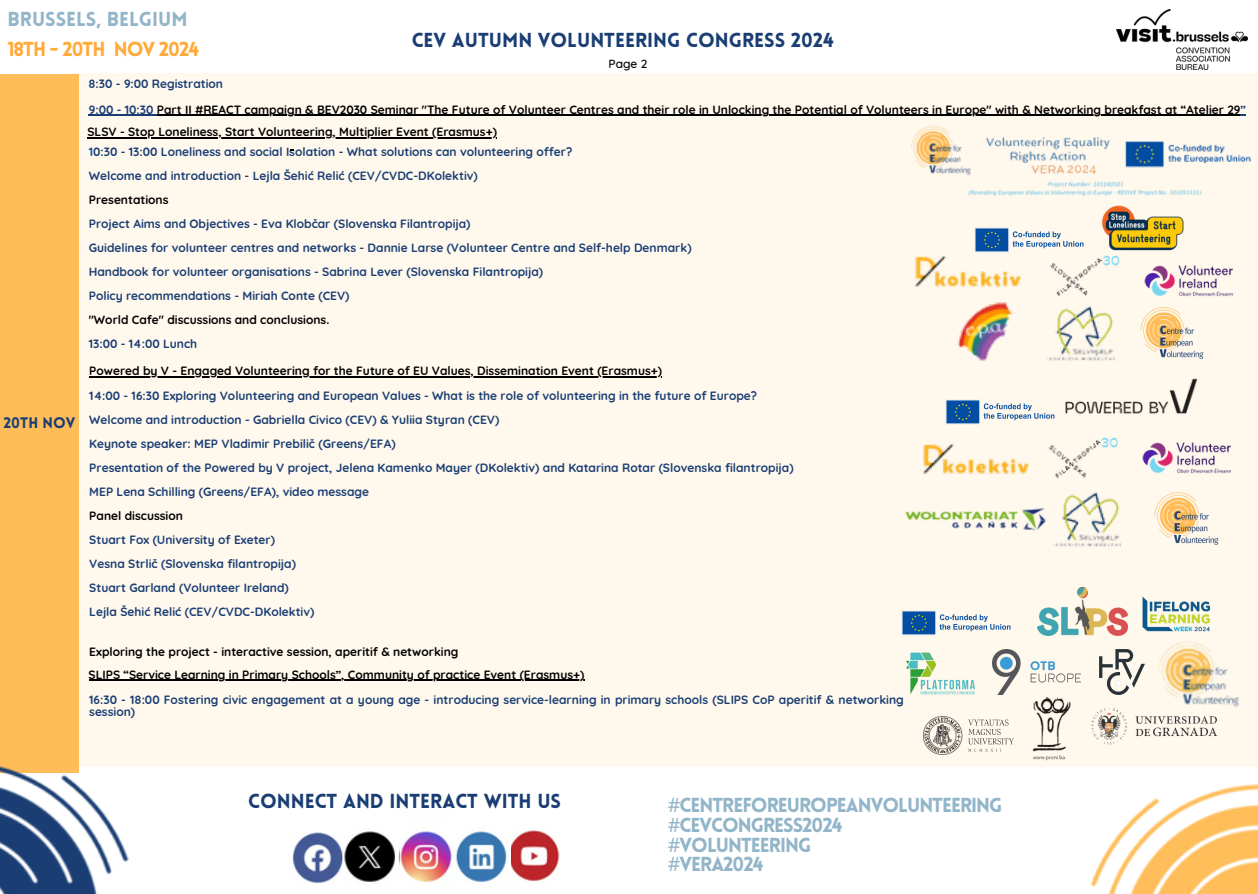
<style>
.page{position:relative;width:1258px;height:894px;background:#fff}
.page>*{position:absolute;margin:0;border:0;box-sizing:border-box;transform-origin:0 0}
.t1{font:900 19.8px/19.8px "Lovelo";letter-spacing:-.05em;color:#92b5c9}
.t2{font:900 19.8px "Lovelo";color:#1a3e74}
.t3{font:900 19.8px "Lovelo";letter-spacing:-.05em;color:#ffaa39}
.t4{font:900 19.8px "Lovelo";color:#92b5c9}
.t5{font:900 15px "Lovelo";color:#1a3e74}
.t6{font:700 12px/12px "Quicksand";color:#1a3e74}
.t7{font:700 12px "Quicksand";color:#000}
.t8{font:500 12px "Quicksand";color:#000}
.s1{color:#1a3e74}
.s2{color:#094ca4}
.s3{font-family:"Noto Sans";font-weight:400}
</style>
<div class="page">
<div style="left:74px;top:73px;width:1184px;height:693px;background:#fff8ed"></div>
<div style="left:0;top:74px;width:79px;height:698px;background:#ffbd59"></div>
<img style="left:0;top:765px;width:134px;height:128px">
<img style="left:1102px;top:205px;width:82px;height:46px">
<img style="left:1065px;top:378px;width:133px;height:36px">
<img style="left:1050px;top:250px;width:75px;height:47px">
<img style="left:957px;top:302px;width:56px;height:59px">
<img style="left:1047px;top:306px;width:68px;height:55px">
<img style="left:1140px;top:307px;width:64px;height:52px">
<img style="left:1144px;top:265px;width:89px;height:32px">
<img style="left:923px;top:444px;width:106px;height:30px">
<img style="left:1048px;top:437px;width:70px;height:42px">
<img style="left:1053px;top:492px;width:68px;height:55px">
<img style="left:1142px;top:442px;width:89px;height:32px">
<img style="left:1154px;top:492px;width:65px;height:53px">
<img style="left:905px;top:508px;width:141px;height:23px">
<img style="left:915px;top:256px;width:106px;height:31px">
<img style="left:1037px;top:587px;width:90px;height:48px">
<img style="left:1083px;top:766px;width:175px;height:127px">
<img style="left:399px;top:831px;width:53px;height:51px">
<img style="left:292px;top:832px;width:51px;height:51px">
<img style="left:511px;top:830px;width:48px;height:51px">
<img style="left:1142px;top:596px;width:68px;height:36px">
<img style="left:1159px;top:642px;width:80px;height:64px">
<img style="left:1100px;top:649px;width:45px;height:45px">
<img style="left:993px;top:649px;width:88px;height:45px">
<img style="left:906px;top:652px;width:69px;height:43px">
<img style="left:923px;top:716px;width:90px;height:38px">
<img style="left:1032px;top:697px;width:39px;height:63px">
<img style="left:1091px;top:701px;width:133px;height:44px">
<img style="left:974px;top:228px;width:117px;height:24px">
<hr style="left:89px;top:115px;width:68px;height:1px;background:#1a3e74">
<hr style="left:157px;top:115px;width:1083px;height:1px;background:#000">
<hr style="left:89px;top:376px;width:573px;height:1px;background:#000">
<hr style="left:87px;top:137px;width:410px;height:1px;background:#000">
<hr style="left:89px;top:679px;width:495px;height:1px;background:#000">
<img style="left:902px;top:611px;width:109px;height:24px">
<img style="left:945px;top:400px;width:110px;height:24px">
<img style="left:1116px;top:9px;width:131px;height:61px">
<img style="left:910px;top:114px;width:341px;height:82px">
<img style="left:344px;top:831px;width:55px;height:51px">
<img style="left:455px;top:831px;width:52px;height:51px">
<h1 class="t4" style="left:8px;top:12px;width:181px">BRUSSELS, BELGIUM</h1>
<p class="t3" style="left:8px;top:41px;width:193px">18TH - 20TH NOV 2024</p>
<h2 class="t6" style="left:89px;top:77px;width:136px">8:30 - 9:00 Registration</h2>
<h1 class="t2" style="left:412px;top:32px;width:424px">CEV AUTUMN VOLUNTEERING CONGRESS 2024</h1>
<p class="t8" style="left:608px;top:56px;width:40px">Page 2</p>
<p class="t7" style="left:89px;top:102px;width:1158px"><span class="s1">9:00 - 10:30</span> Part II #REACT campaign &amp; BEV2030 Seminar "The Future of Volunteer Centres and their role in Unlocking the Potential of Volunteers in Europe" with &amp; Networking breakfast at “Atelier 29<span class="s1">”</span></p>
<p class="t7" style="left:87px;top:124px;width:411px">SLSV - Stop Loneliness, Start Volunteering, Multiplier Event (Erasmus+)</p>
<p class="t6" style="left:89px;top:145px;width:485px"><span class="s2">1</span>0:30 - 13:00 Loneliness and social Isolation - What solutions can volunteering offer?</p>
<p class="t6" style="left:89px;top:169px;width:390px">Welcome and introduction - Lejla Šehić Relić (CEV/CVDC-DKolektiv)</p>
<p class="t7" style="left:89px;top:192px;width:81px">Presentations</p>
<p class="t6" style="left:89px;top:217px;width:383px">Project Aims and Objectives - Eva Klobčar (Slovenska Filantropija)</p>
<p class="t6" style="left:89px;top:241px;width:604px">Guidelines for volunteer centres and networks - Dannie Larse (Volunteer Centre and Self-help Denmark)</p>
<p class="t6" style="left:89px;top:265px;width:456px">Handbook for volunteer organisations - Sabrina Lever (Slovenska Filantropija)</p>
<p class="t6" style="left:89px;top:289px;width:262px">Policy recommendations - Miriah Conte (CEV)</p>
<p class="t7" style="left:89px;top:312px;width:242px">"World Cafe" discussions and conclusions.</p>
<p class="t6" style="left:89px;top:337px;width:110px">13:00 - 14:00 Lunch</p>
<h1 class="t5" style="left:3px;top:416px;width:73px">20TH NOV</h1>
<p class="t7" style="left:89px;top:363px;width:574px">Powered by V - Engaged Volunteering for the Future of EU Values, Dissemination Event (Erasmus+)</p>
<h1 class="t6" style="left:89px;top:389px;width:669px">14:00 - 16:30 Exploring Volunteering and European Values - What is the role of volunteering in the future of Europe?</h1>
<h1 class="t6" style="left:89px;top:413px;width:411px">Welcome and introduction - Gabriella Civico (CEV) &amp; Yuliia Styran (CEV)</h1>
<p class="t6" style="left:89px;top:437px;width:308px">Keynote speaker: MEP Vladimir Prebilič (Greens/EFA)</p>
<p class="t6" style="left:89px;top:461px;width:706px">Presentation of the Powered by V project, Jelena Kamenko Mayer (DKolektiv) and Katarina Rotar (Slovenska filantropija)</p>
<p class="t6" style="left:89px;top:485px;width:281px">MEP Lena Schilling (Greens/EFA), video message</p>
<p class="t7" style="left:89px;top:508px;width:95px">Panel discussion</p>
<p class="t6" style="left:89px;top:533px;width:187px">Stuart Fox (University of Exeter)</p>
<p class="t6" style="left:89px;top:557px;width:208px">Vesna Strlič (Slovenska filantropija)</p>
<p class="t6" style="left:89px;top:581px;width:201px">Stuart Garland (Volunteer Ireland)</p>
<p class="t6" style="left:89px;top:605px;width:227px">Lejla Šehić Relić (CEV/CVDC-DKolektiv)</p>
<p class="t7" style="left:89px;top:644px;width:371px">Exploring the project - interactive session, aperitif &amp; networking</p>
<p class="t6" style="left:89px;top:693px;width:816px">16:30 - 18:00 Fostering civic engagement at a young age - introducing service-learning in primary schools (SLIPS CoP aperitif &amp; networking session)</p>
<p class="t7" style="left:89px;top:666px;width:497px">SLIPS “Service Learning in Primary Schools”, Community of practice Event (Erasmus+)</p>
<p class="t2" style="left:248px;top:792px;width:314px">CONNECT AND INTERACT WITH US</p>
<p class="t1" style="left:668px;top:796px;width:336px"><span class="s3">#</span>CENTREFOREUROPEANVOLUNTEERING <span class="s3">#</span>CEVCONGRESS2024<br><span class="s3">#</span>VOLUNTEERING<br><span class="s3">#</span>VERA2024</p>
</div>
